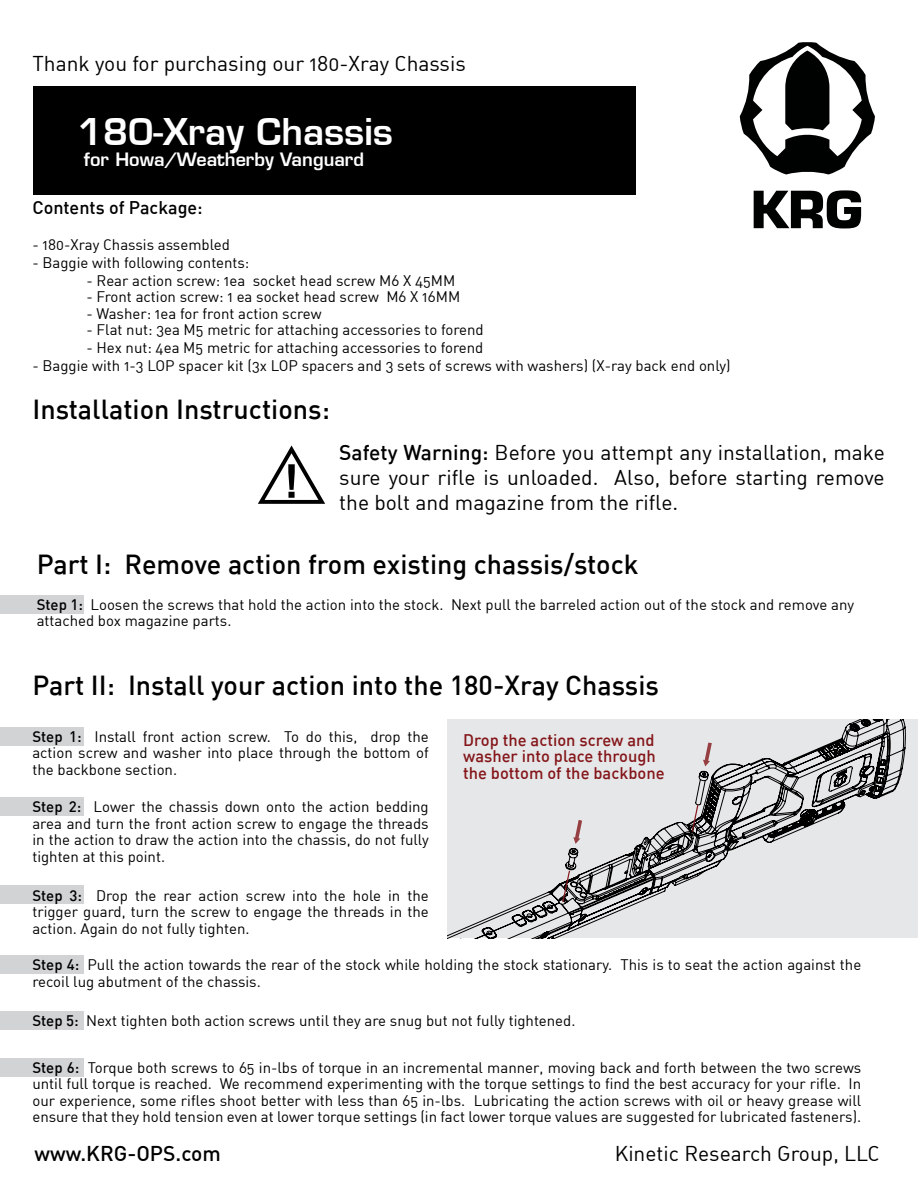
<style>
.page{position:relative;width:918px;height:1188px;background:#fff}
.page>*{position:absolute;margin:0;border:0;box-sizing:border-box;transform-origin:0 0}
.t1{font:600 36px "Eurostile LT";color:#fff}
.Text{font:500 27px "DIN";color:#000}
.Announcement{font:21px/25.2px "DIN Regular Alternate";color:#000;text-align:justify}
.t2{font:500 21px "DIN";color:#000}
.t3{font:600 18px "Eurostile LT";color:#fff}
.Text-2{font:500 18px "DIN";color:#000}
.red{font:500 16.5px/16.5px "DIN";color:#84161a}
.Text-3{font:15px/16.5px "DIN Regular Alternate";color:#000101;text-align:justify}
.red-2{font:15px "DIN Regular Alternate";color:#000101}
.s1{color:#000}
.s2{font-family:"DIN";font-weight:500}
.s3{font-family:"DIN";font-weight:500;color:#000}
</style>
<div class="page">
<div style="left:0;top:797px;width:83px;height:19px;background:#d1d3d4"></div>
<div style="left:0;top:727px;width:83px;height:19px;background:#d1d3d4"></div>
<div style="left:0;top:595px;width:83px;height:18px;background:#d1d3d4"></div>
<div style="left:33px;top:86px;width:602px;height:108px;background:#000"></div>
<svg style="left:258px;top:445px;width:67px;height:59px"></svg>
<svg style="left:754px;top:190px;width:107px;height:38px"></svg>
<svg style="left:740px;top:42px;width:135px;height:132px"></svg>
<div style="left:448px;top:720px;width:470px;height:218px;background:#e6e7e8"></div>
<svg style="left:448px;top:720px;width:458px;height:218px"></svg>
<svg style="left:691px;top:803px;width:8px;height:30px"></svg>
<svg style="left:561px;top:865px;width:10px;height:38px"></svg>
<svg style="left:702px;top:742px;width:12px;height:24px"></svg>
<svg style="left:572px;top:819px;width:12px;height:25px"></svg>
<div style="left:0;top:886px;width:83px;height:18px;background:#d1d3d4"></div>
<div style="left:0;top:955px;width:83px;height:19px;background:#d1d3d4"></div>
<div style="left:0;top:1058px;width:83px;height:19px;background:#d1d3d4"></div>
<div style="left:0;top:1011px;width:83px;height:19px;background:#d1d3d4"></div>
<p class="Announcement" style="left:32px;top:51px;width:435px">Thank you for purchasing our 180-Xray Chassis</p>
<p class="t1" style="left:78px;top:109px;width:317px">180-Xray Chassis</p>
<p class="t3" style="left:84px;top:148px;width:282px">for Howa/Weatherby Vanguard</p>
<p class="Text-2" style="left:32px;top:196px;width:172px">Contents of Package:</p>
<p class="Text-3" style="left:32px;top:236px;width:199px"><span class="s1">-</span> 180-Xray Chassis assembled</p>
<p class="Text-3" style="left:32px;top:254px;width:219px"><span class="s1">-</span> Baggie with following contents:</p>
<p class="Text-3" style="left:86px;top:272px;width:371px">- Rear action screw: 1ea socket head screw M6 X 45MM</p>
<p class="Text-3" style="left:86px;top:288px;width:375px">- Front action screw: 1 ea socket head screw M6 X 16MM</p>
<p class="Text-3" style="left:86px;top:305px;width:237px">- Washer: 1ea for front action screw</p>
<p class="Text-3" style="left:86px;top:321px;width:399px">- Flat nut: 3ea M5 metric for attaching accessories to forend</p>
<p class="red-2" style="left:86px;top:339px;width:399px">- Hex nut: 4ea M5 metric for attaching accessories to forend</p>
<p class="Text-3" style="left:32px;top:357px;width:700px"><span class="s1">-</span> Baggie with 1-3 LOP spacer kit (3x LOP spacers and 3 sets of screws with washers) (X-ray back end only)</p>
<p class="Text" style="left:32px;top:392px;width:299px">Installation Instructions:</p>
<p class="Announcement" style="left:339px;top:439px;width:547px"><span class="s2">Safety Warning:</span> Before you attempt any installation, make sure your rifle is unloaded. Also, before starting remove the bolt and magazine from the rifle.</p>
<p class="Text" style="left:37px;top:547px;width:603px">Part I: Remove action from existing chassis/stock</p>
<p class="Text-3" style="left:37px;top:596px;width:819px"><span class="s3">Step 1:</span> Loosen the screws that hold the action into the stock. Next pull the barreled action out of the stock and remove any attached box magazine parts.</p>
<p class="Text" style="left:32px;top:668px;width:628px">Part II: Install your action into the 180-Xray Chassis</p>
<p class="Text-3" style="left:32px;top:728px;width:398px"><span class="s3">Step 1:</span> Install front action screw. To do this, drop the action screw and washer into place through the bottom of the backbone section.</p>
<p class="Text-3" style="left:32px;top:798px;width:398px"><span class="s3">Step 2:</span> Lower the chassis down onto the action bedding area and turn the front action screw to engage the threads in the action to draw the action into the chassis, do not fully tighten at this point.</p>
<p class="red" style="left:463px;top:731px;width:203px">Drop the action screw and washer into place through the bottom of the backbone</p>
<p class="Text-3" style="left:32px;top:887px;width:398px"><span class="s3">Step 3:</span> Drop the rear action screw into the hole in the trigger guard, turn the screw to engage the threads in the action. Again do not fully tighten.</p>
<p class="Text-3" style="left:32px;top:956px;width:830px"><span class="s3">Step 4:</span> Pull the action towards the rear of the stock while holding the stock stationary. This is to seat the action against the recoil lug abutment of the chassis.</p>
<p class="Text-3" style="left:32px;top:1012px;width:545px"><span class="s3">Step 5:</span> Next tighten both action screws until they are snug but not fully tightened.</p>
<p class="Text-3" style="left:32px;top:1059px;width:830px"><span class="s3">Step 6:</span> Torque both screws to 65 in-lbs of torque in an incremental manner, moving back and forth between the two screws until full torque is reached. We recommend experimenting with the torque settings to find the best accuracy for your rifle. In our experience, some rifles shoot better with less than 65 in-lbs. Lubricating the action screws with oil or heavy grease will ensure that they hold tension even at lower torque settings (in fact lower torque values are suggested for lubricated fasteners).</p>
<h3 class="t2" style="left:35px;top:1140px;width:188px">www.KRG-OPS.com</h3>
<h3 class="Announcement" style="left:615px;top:1141px;width:267px">Kinetic Research Group, LLC</h3>
</div>
